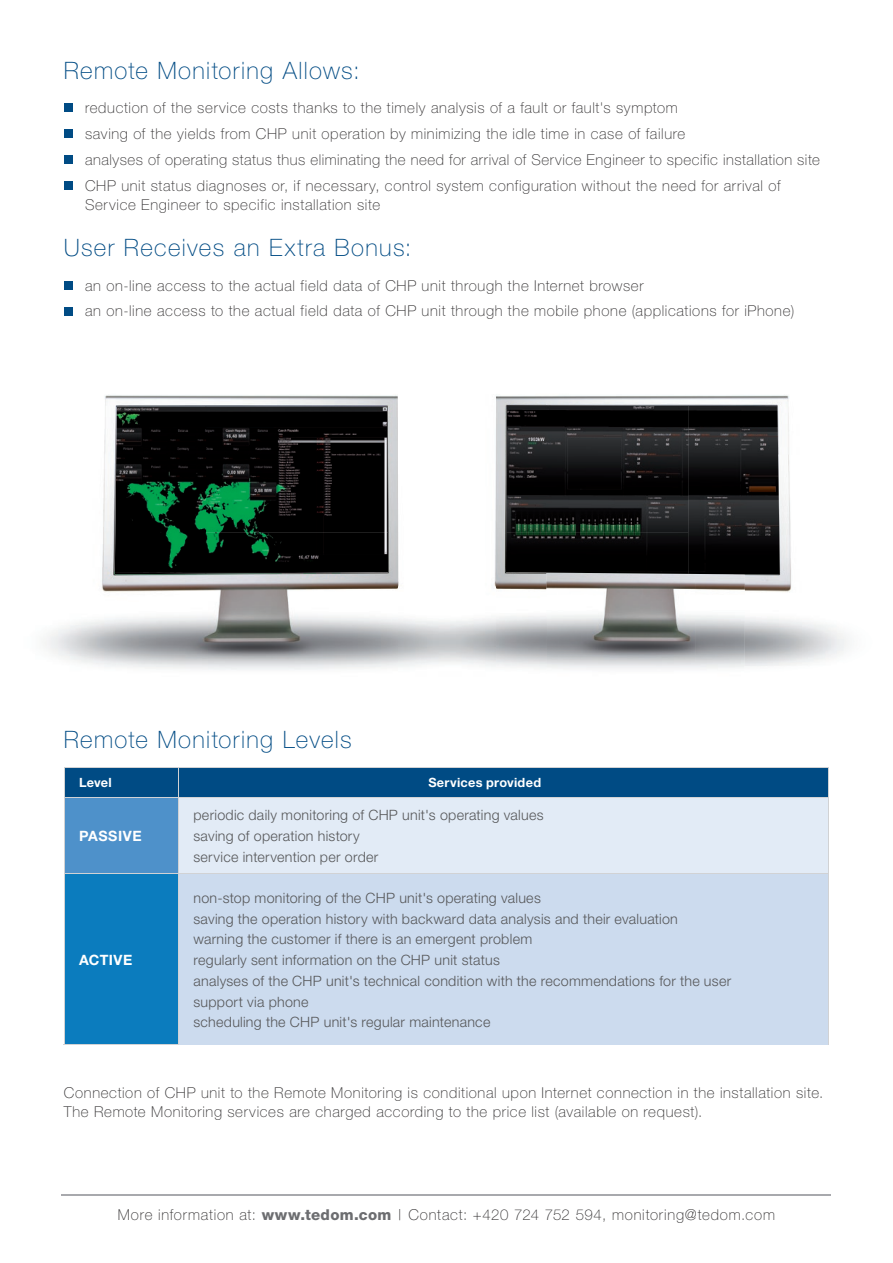
<style>
.page{position:relative;width:893px;height:1263px;background:#fff}
.page>*{position:absolute;margin:0;border:0;box-sizing:border-box;transform-origin:0 0}
.t1{font:100 24px "Helvetica Neue CE";letter-spacing:.055em;color:#004b84}
.t2{font:100 15px/26px "Helvetica Neue CE";letter-spacing:.045em;color:#312f30}
.t3{font:300 14.25px/20.7px "Helvetica Neue CE";letter-spacing:.02em;color:#57585a}
.t4{font:700 14.25px "Helvetica Neue CE";letter-spacing:.035em;color:#fff}
.t5{font:700 12.75px "Helvetica Neue CE";letter-spacing:.02em;color:#fff}
.s1{font-weight:800;color:#6c6d70}
</style>
<div class="page">
<img style="left:44px;top:395px;width:354px;height:275px">
<img style="left:115px;top:406px;width:273px;height:168px">
<img style="left:496px;top:402px;width:50px;height:266px">
<img style="left:745px;top:455px;width:99px;height:211px">
<img style="left:546px;top:575px;width:199px;height:94px">
<img style="left:506px;top:405px;width:274px;height:170px">
<hr style="left:62px;top:1194px;width:769px;height:1px;background:#a8a9ad">
<div style="left:64px;top:797px;width:115px;height:77px;background:#4e91ca"></div>
<div style="left:179px;top:797px;width:650px;height:77px;background:#e2ebf6"></div>
<div style="left:64px;top:874px;width:115px;height:171px;background:#0b7cbe"></div>
<div style="left:179px;top:874px;width:650px;height:171px;background:#ccdbee"></div>
<div style="left:64px;top:767px;width:765px;height:30px;background:#004b84"></div>
<hr style="left:179px;top:797px;width:650px;height:1px;background:#d1d2d4">
<hr style="left:828px;top:798px;width:1px;height:75px;background:#d1d2d4">
<hr style="left:179px;top:873px;width:650px;height:1px;background:#d1d2d4">
<hr style="left:828px;top:874px;width:1px;height:171px;background:#d1d2d4">
<hr style="left:64px;top:798px;width:1px;height:75px;background:#d1d2d4">
<hr style="left:64px;top:874px;width:1px;height:170px;background:#d1d2d4">
<hr style="left:178px;top:798px;width:1px;height:75px;background:#d1d2d4">
<hr style="left:178px;top:874px;width:1px;height:170px;background:#d1d2d4">
<hr style="left:64px;top:797px;width:115px;height:1px;background:#d1d2d4">
<hr style="left:64px;top:873px;width:115px;height:1px;background:#d1d2d4">
<hr style="left:64px;top:1044px;width:115px;height:1px;background:#d1d2d4">
<div style="left:64px;top:104px;width:8px;height:8px;background:#004b84"></div>
<div style="left:64px;top:130px;width:8px;height:8px;background:#004b84"></div>
<div style="left:64px;top:155px;width:8px;height:9px;background:#004b84"></div>
<div style="left:64px;top:181px;width:8px;height:9px;background:#004b84"></div>
<div style="left:64px;top:281px;width:8px;height:8px;background:#004b84"></div>
<div style="left:64px;top:307px;width:8px;height:8px;background:#004b84"></div>
<h1 class="t1" style="left:64px;top:57px;width:297px">Remote Monitoring Allows:</h1>
<p class="t2" style="left:85px;top:95px;width:736px">reduction of the service costs thanks to the timely analysis of a fault or fault's symptom<br>saving of the yields from CHP unit operation by minimizing the idle time in case of failure<br>analyses of operating status thus eliminating the need for arrival of Service Engineer to specific installation site CHP unit status diagnoses or, if necessary, control system configuration without the need for arrival of</p>
<p class="t2" style="left:85px;top:192px;width:297px">Service Engineer to specific installation site</p>
<h1 class="t1" style="left:64px;top:234px;width:349px">User Receives an Extra Bonus:</h1>
<p class="t2" style="left:85px;top:272px;width:711px">an on-line access to the actual field data of CHP unit through the Internet browser<br>an on-line access to the actual field data of CHP unit through the mobile phone (applications for iPhone)</p>
<h1 class="t1" style="left:64px;top:726px;width:289px">Remote Monitoring Levels</h1>
<p class="t5" style="left:79px;top:776px;width:34px">Level</p>
<p class="t5" style="left:428px;top:776px;width:114px">Services provided</p>
<p class="t4" style="left:79px;top:828px;width:64px">PASSIVE</p>
<p class="t4" style="left:79px;top:952px;width:55px">ACTIVE</p>
<p class="t3" style="left:193px;top:805px;width:352px">periodic daily monitoring of CHP unit's operating values saving of operation history<br>service intervention per order</p>
<p class="t3" style="left:193px;top:888px;width:539px">non-stop monitoring of the CHP unit's operating values<br>saving the operation history with backward data analysis and their evaluation warning the customer if there is an emergent problem<br>regularly sent information on the CHP unit status<br>analyses of the CHP unit's technical condition with the recommendations for the user support via phone<br>scheduling the CHP unit's regular maintenance</p>
<p class="t2" style="left:64px;top:1082px;width:761px;line-height:19.5px">Connection of CHP unit to the Remote Monitoring is conditional upon Internet connection in the installation site.<br>The Remote Monitoring services are charged according to the price list (available on request).</p>
<p class="t2" style="left:118px;top:1202px;width:659px">More information at: <span class="s1">www.tedom.com</span> | Contact: +420 724 752 594, monitoring@tedom.com</p>
</div>
